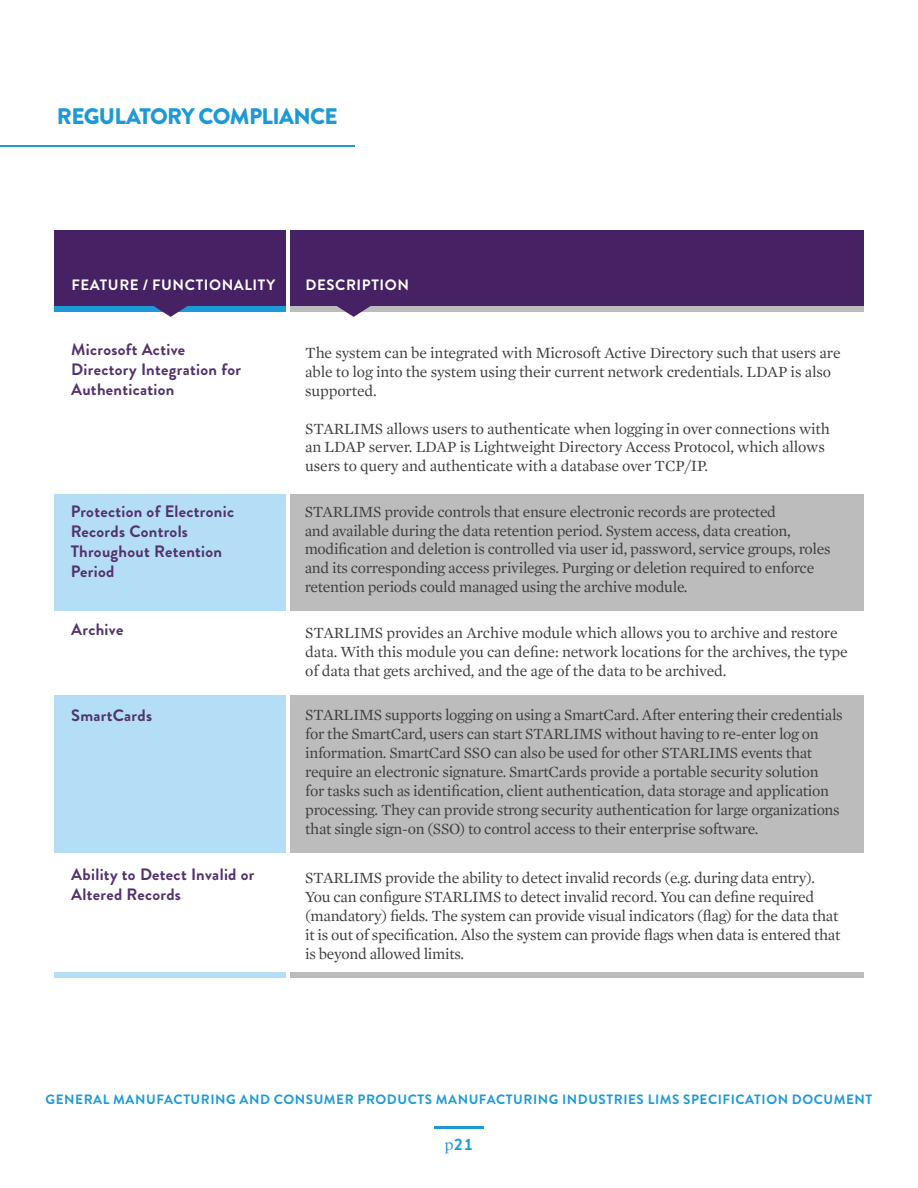
<style>
.page{position:relative;width:918px;height:1188px;background:#fff}
.page>*{position:absolute;margin:0;border:0;box-sizing:border-box;transform-origin:0 0}
.t1{font:900 22.5px "Brandon Grotesque";letter-spacing:-.03em;color:#1d99d6}
.t2{font:700 16.5px/19.8px "Brandon Grotesque";letter-spacing:.02em;color:#53326e}
.t3{font:700 16.5px "Brandon Grotesque";color:#1d99d6}
.t4{font:15.75px/18.9px "Mercury Text G1";letter-spacing:-.02em;color:#3e3e3f}
.t5{font:700 15px "Brandon Grotesque";letter-spacing:.04em;color:#fff}
.t6{font:700 13.5px "Brandon Grotesque";letter-spacing:.04em;color:#1d99d6}
.s1{font-family:"Mercury Text G1";font-weight:400}
</style>
<div class="page">
<hr style="left:434px;top:1126px;width:50px;height:3px;background:#1d99d6">
<div style="left:54px;top:494px;width:231px;height:117px;background:#b3def5"></div>
<div style="left:290px;top:494px;width:574px;height:117px;background:#bdbcbc"></div>
<div style="left:54px;top:696px;width:231px;height:157px;background:#b3def5"></div>
<div style="left:290px;top:696px;width:574px;height:157px;background:#bdbcbc"></div>
<div style="left:54px;top:236px;width:231px;height:76px;background:#1d99d6"></div>
<div style="left:290px;top:236px;width:574px;height:76px;background:#bdbcbc"></div>
<div style="left:290px;top:230px;width:574px;height:76px;background:#462264"></div>
<svg style="left:337px;top:306px;width:34px;height:11px"></svg>
<div style="left:54px;top:230px;width:231px;height:76px;background:#462264"></div>
<svg style="left:154px;top:306px;width:34px;height:11px"></svg>
<div style="left:54px;top:972px;width:231px;height:5px;background:#b3def5"></div>
<div style="left:290px;top:972px;width:574px;height:5px;background:#bdbcbc"></div>
<hr style="left:0;top:145px;width:355px;height:1px;background:#1d99d6">
<h1 class="t1" style="left:57px;top:101px;width:282px">REGULATORY COMPLIANCE</h1>
<p class="t5" style="left:71px;top:274px;width:205px">FEATURE / FUNCTIONALITY</p>
<p class="t5" style="left:305px;top:274px;width:105px">DESCRIPTION</p>
<p class="t2" style="left:71px;top:340px;width:171px">Microsoft Active<br>Directory Integration for<br>Authentication</p>
<p class="t4" style="left:305px;top:343px;width:537px">The system can be integrated with Microsoft Active Directory such that users are able to log into the system using their current network credentials. LDAP is also supported.</p>
<p class="t4" style="left:305px;top:419px;width:526px">STARLIMS allows users to authenticate when logging in over connections with an LDAP server. LDAP is Lightweight Directory Access Protocol, which allows users to query and authenticate with a database over TCP/IP.</p>
<p class="t2" style="left:71px;top:502px;width:165px">Protection of Electronic<br>Records Controls<br>Throughout Retention<br>Period</p>
<p class="t4" style="left:305px;top:502px;width:527px">STARLIMS provide controls that ensure electronic records are protected<br>and available during the data retention period. System access, data creation, modification and deletion is controlled via user id, password, service groups, roles and its corresponding access privileges. Purging or deletion required to enforce retention periods could managed using the archive module.</p>
<p class="t2" style="left:71px;top:620px;width:54px">Archive</p>
<p class="t4" style="left:305px;top:623px;width:544px">STARLIMS provides an Archive module which allows you to archive and restore data. With this module you can define: network locations for the archives, the type of data that gets archived, and the age of the data to be archived.</p>
<p class="t2" style="left:71px;top:706px;width:82px">SmartCards</p>
<p class="t4" style="left:305px;top:706px;width:539px">STARLIMS supports logging on using a SmartCard. After entering their credentials for the SmartCard, users can start STARLIMS without having to re-enter log on information. SmartCard SSO can also be used for other STARLIMS events that require an electronic signature. SmartCards provide a portable security solution<br>for tasks such as identification, client authentication, data storage and application processing. They can provide strong security authentication for large organizations that single sign-on (SSO) to control access to their enterprise software.</p>
<p class="t2" style="left:71px;top:865px;width:185px">Ability to Detect Invalid or<br>Altered Records</p>
<p class="t4" style="left:305px;top:869px;width:537px">STARLIMS provide the ability to detect invalid records (e.g. during data entry).<br>You can configure STARLIMS to detect invalid record. You can define required (mandatory) fields. The system can provide visual indicators (flag) for the data that it is out of specification. Also the system can provide flags when data is entered that is beyond allowed limits.</p>
<p class="t6" style="left:46px;top:1090px;width:828px">GENERAL MANUFACTURING AND CONSUMER PRODUCTS MANUFACTURING INDUSTRIES LIMS SPECIFICATION DOCUMENT</p>
<p class="t3" style="left:444px;top:1133px;width:31px"><span class="s1">p</span>21</p>
</div>
